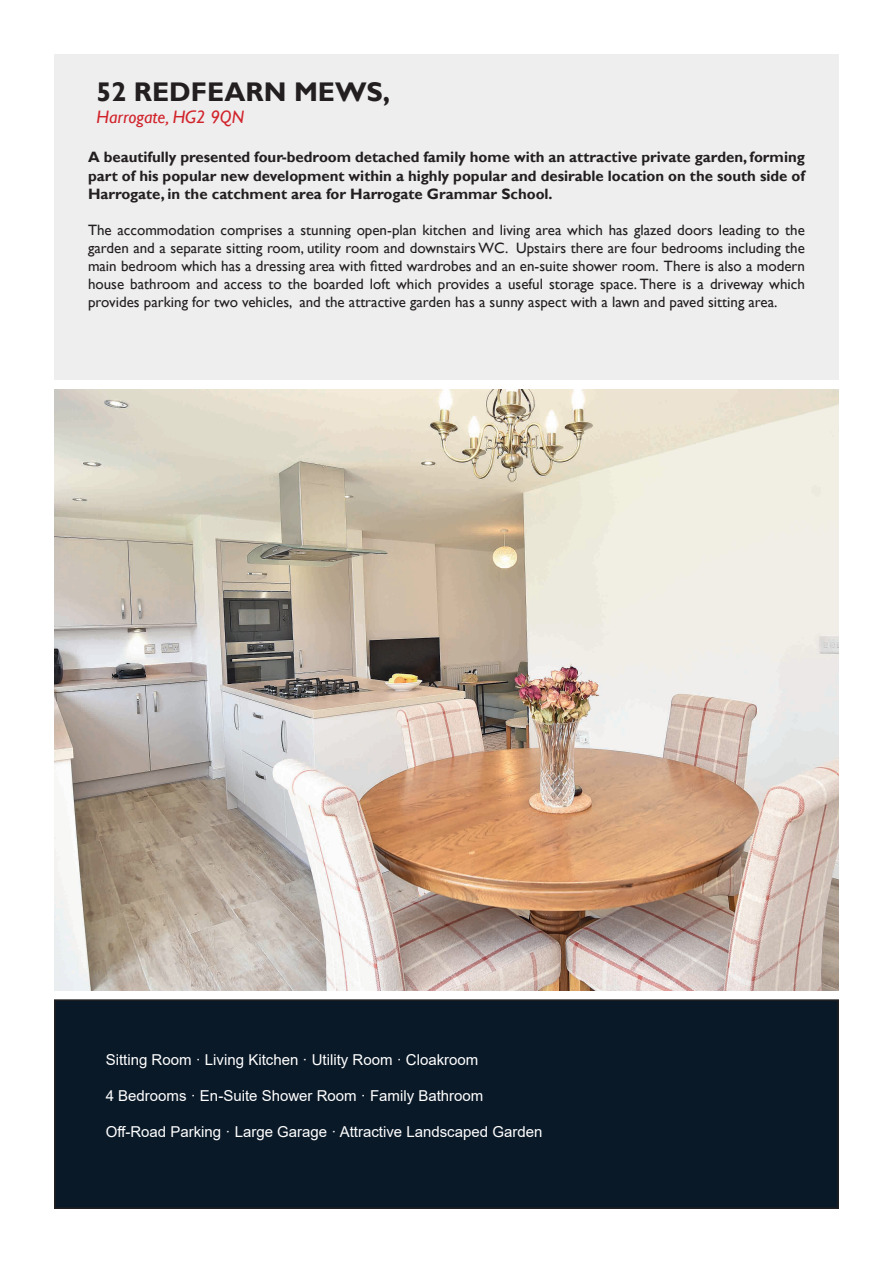
<style>
.page{position:relative;width:893px;height:1263px;background:#fff}
.page>*{position:absolute;margin:0;border:0;box-sizing:border-box;transform-origin:0 0}
.t1{font:700 27px "Gill Sans";color:#231f20}
.t2{font:italic 18px "Gill Sans";color:#d1232a}
.t3{font:15px/18.1px "Gill Sans";color:#231f20;text-align:justify}
.t4{font:700 15px/18.1px "Gill Sans";color:#231f20;text-align:justify}
.t5{font:15px "Arial";color:#fff}
</style>
<div class="page">
<div style="left:55px;top:1000px;width:783px;height:208px;background:#0a1928"></div>
<div style="left:54px;top:999px;width:785px;height:210px;border:2px solid #231f20"></div>
<div style="left:54px;top:54px;width:785px;height:326px;background:#eeeeef"></div>
<img style="left:54px;top:390px;width:785px;height:601px">
<h1 class="t1" style="left:97px;top:75px;width:295px">52 REDFEARN MEWS,</h1>
<p class="t2" style="left:97px;top:106px;width:149px">Harrogate, HG2 9QN</p>
<p class="t4" style="left:88px;top:149px;width:718px">A beautifully presented four-bedroom detached family home with an attractive private garden, forming part of his popular new development within a highly popular and desirable location on the south side of Harrogate, in the catchment area for Harrogate Grammar School.</p>
<p class="t3" style="left:88px;top:221px;width:718px">The accommodation comprises a stunning open-plan kitchen and living area which has glazed doors leading to the garden and a separate sitting room, utility room and downstairs WC. Upstairs there are four bedrooms including the main bedroom which has a dressing area with fitted wardrobes and an en-suite shower room. There is also a modern house bathroom and access to the boarded loft which provides a useful storage space. There is a driveway which provides parking for two vehicles, and the attractive garden has a sunny aspect with a lawn and paved sitting area.</p>
<p class="t5" style="left:106px;top:1049px;width:374px">Sitting Room · Living Kitchen · Utility Room · Cloakroom</p>
<p class="t5" style="left:106px;top:1085px;width:379px">4 Bedrooms · En-Suite Shower Room · Family Bathroom</p>
<p class="t5" style="left:106px;top:1121px;width:438px">Off-Road Parking · Large Garage · Attractive Landscaped Garden</p>
</div>
